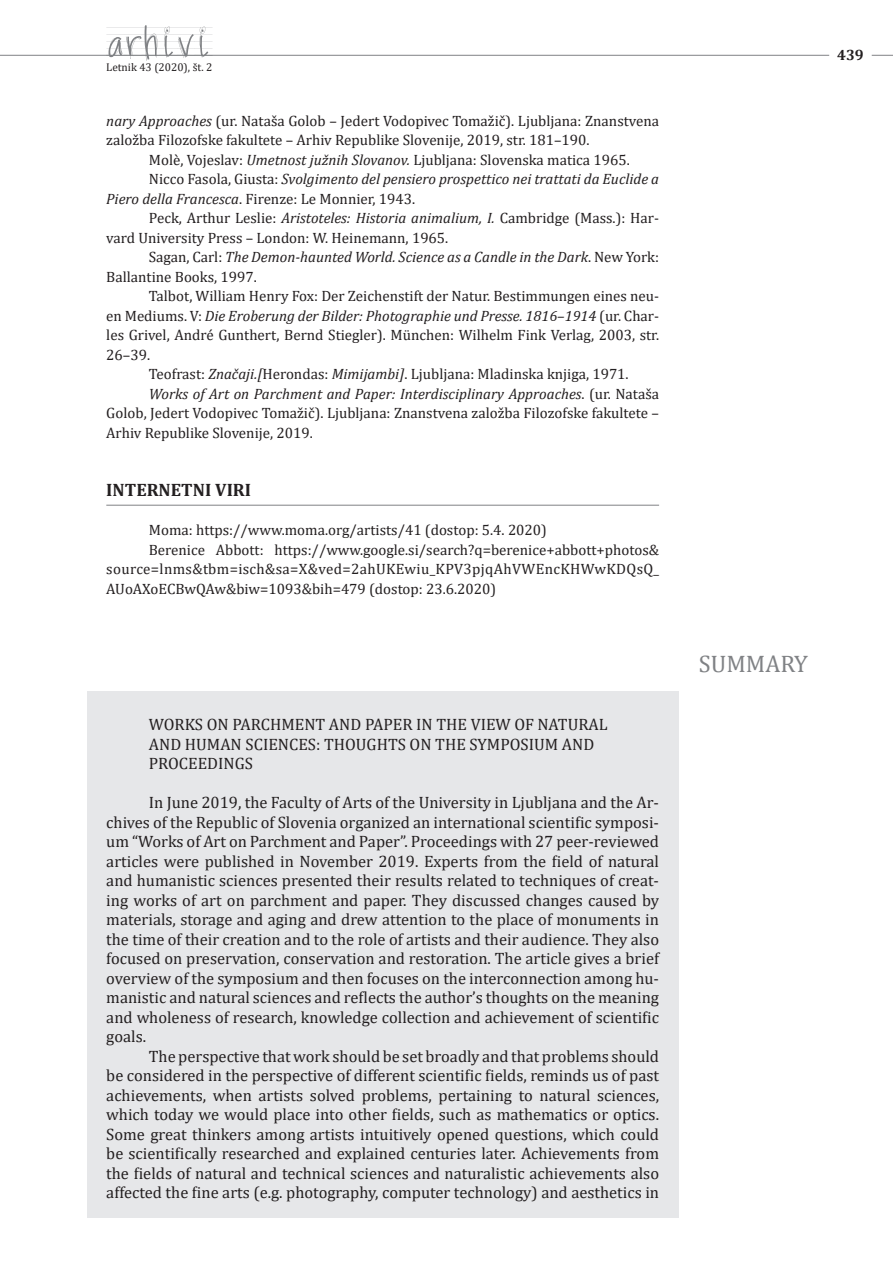
<style>
.page{position:relative;width:893px;height:1263px;background:#fff}
.page>*{position:absolute;margin:0;border:0;box-sizing:border-box;transform-origin:0 0}
.naslov_sklopa{font:24px "Cambria";color:#808285}
.viri__literatura_nas{font:700 18px "Cambria";color:#231f20}
.summary{font:16.5px/19.5px "Cambria";color:#231f20;text-align:justify}
.zusammenfasung_naslo{font:16.5px/19.5px "Cambria";color:#231f20}
.literatura{font:15px/19.5px "Cambria";color:#231f20;text-align:justify}
.literatura-2{font:italic 15px/19.5px "Cambria";color:#231f20}
.t1{font:700 15px "Cambria";color:#231f20}
.t2{font:11.25px "Cambria";color:#231f20}
.s1{font-style:italic}
.s2{font-style:normal}
</style>
<div class="page">
<svg style="left:106px;top:25px;width:107px;height:36px"></svg>
<svg style="left:872px;top:55px;width:21px;height:1px"></svg>
<hr style="left:0;top:55px;width:829px;height:1px;background:#808285">
<div style="left:87px;top:691px;width:591px;height:527px;background:#e6e7e9"></div>
<hr style="left:106px;top:505px;width:553px;height:1px;background:#808285">
<p class="t2" style="left:106px;top:61px;width:108px">Letnik 43 (2020), št. 2</p>
<p class="literatura" style="left:106px;top:111px;width:554px"><span class="s1">nary Approaches</span> (ur. Nataša Golob – Jedert Vodopivec Tomažič). Ljubljana: Znanstvena založba Filozofske fakultete – Arhiv Republike Slovenije, 2019, str. 181–190.</p>
<p class="literatura" style="left:149px;top:150px;width:482px">Molè, Vojeslav: <span class="s1">Umetnost južnih Slovanov.</span> Ljubljana: Slovenska matica 1965.</p>
<p class="literatura-2" style="left:106px;top:169px;width:554px;text-indent:43px"><span class="s2">Nicco Fasola, Giusta:</span> Svolgimento del pensiero prospettico nei trattati da Euclide a<br>Piero della Francesca<span class="s2">. Firenze: Le Monnier, 1943.</span></p>
<p class="literatura" style="left:106px;top:208px;width:554px;text-indent:43px">Peck, Arthur Leslie: <span class="s1">Aristoteles: Historia animalium, I.</span> Cambridge (Mass.): Har&shy;vard University Press – London: W. Heinemann, 1965.</p>
<p class="literatura-2" style="left:106px;top:247px;width:554px;text-indent:43px"><span class="s2">Sagan, Carl:</span> The Demon-haunted World. Science as a Candle in the Dark<span class="s2">. New York:<br>Ballantine Books, 1997.</span></p>
<p class="literatura" style="left:106px;top:286px;width:554px;text-indent:43px">Talbot, William Henry Fox: Der Zeichenstift der Natur. Bestimmungen eines neu&shy;en Mediums. V: <span class="s1">Die Eroberung der Bilder: Photographie und Presse. 1816–1914</span> (ur. Char&shy;les Grivel, André Gunthert, Bernd Stiegler). München: Wilhelm Fink Verlag, 2003, str.<br>26–39.</p>
<p class="literatura" style="left:149px;top:364px;width:481px">Teofrast: <span class="s1">Značaji.[</span>Herondas: <span class="s1">Mimijambi]</span>. Ljubljana: Mladinska knjiga, 1971.</p>
<p class="literatura" style="left:106px;top:384px;width:554px;text-indent:43px"><span class="s1">Works of Art on Parchment and Paper: Interdisciplinary Approaches</span>. (ur. Nataša Golob, Jedert Vodopivec Tomažič). Ljubljana: Znanstvena založba Filozofske fakultete – Arhiv Republike Slovenije, 2019.</p>
<p class="viri__literatura_nas" style="left:106px;top:477px;width:146px">INTERNETNI VIRI</p>
<p class="literatura" style="left:149px;top:520px;width:400px">Moma: https://www.moma.org/artists/41 (dostop: 5.4. 2020)</p>
<p class="literatura" style="left:106px;top:540px;width:554px;text-indent:43px">Berenice Abbott: https://www.google.si/search?q=berenice+abbott+photos&amp; source=lnms&amp;tbm=isch&amp;sa=X&amp;ved=2ahUKEwiu_KPV3pjqAhVWEncKHWwKDQsQ_ AUoAXoECBwQAw&amp;biw=1093&amp;bih=479 (dostop: 23.6.2020)</p>
<p class="zusammenfasung_naslo" style="left:149px;top:715px;width:460px">WORKS ON PARCHMENT AND PAPER IN THE VIEW OF NATURAL<br>AND HUMAN SCIENCES: THOUGHTS ON THE SYMPOSIUM AND<br>PROCEEDINGS</p>
<p class="summary" style="left:106px;top:793px;width:554px;text-indent:43px">In June 2019, the Faculty of Arts of the University in Ljubljana and the Ar&shy;chives of the Republic of Slovenia organized an international scientific symposi&shy;um “Works of Art on Parchment and Paper”. Proceedings with 27 peer-reviewed articles were published in November 2019. Experts from the field of natural and humanistic sciences presented their results related to techniques of creat&shy;ing works of art on parchment and paper. They discussed changes caused by materials, storage and aging and drew attention to the place of monuments in the time of their creation and to the role of artists and their audience. They also focused on preservation, conservation and restoration. The article gives a brief overview of the symposium and then focuses on the interconnection among hu&shy;manistic and natural sciences and reflects the author’s thoughts on the meaning and wholeness of research, knowledge collection and achievement of scientific goals.</p>
<p class="summary" style="left:106px;top:1046px;width:554px;text-indent:43px">The perspective thatwork should be set broadly and that problems should be considered in the perspective of different scientific fields, reminds us of past achievements, when artists solved problems, pertaining to natural sciences, which today we would place into other fields, such as mathematics or optics.<br>Some great thinkers among artists intuitively opened questions, which could be scientifically researched and explained centuries later. Achievements from the fields of natural and technical sciences and naturalistic achievements also affected the fine arts (e.g. photography, computer technology) and aesthetics in</p>
<p class="t1" style="left:837px;top:45px;width:28px">439</p>
<p class="naslov_sklopa" style="left:699px;top:649px;width:111px">SUMMARY</p>
</div>
